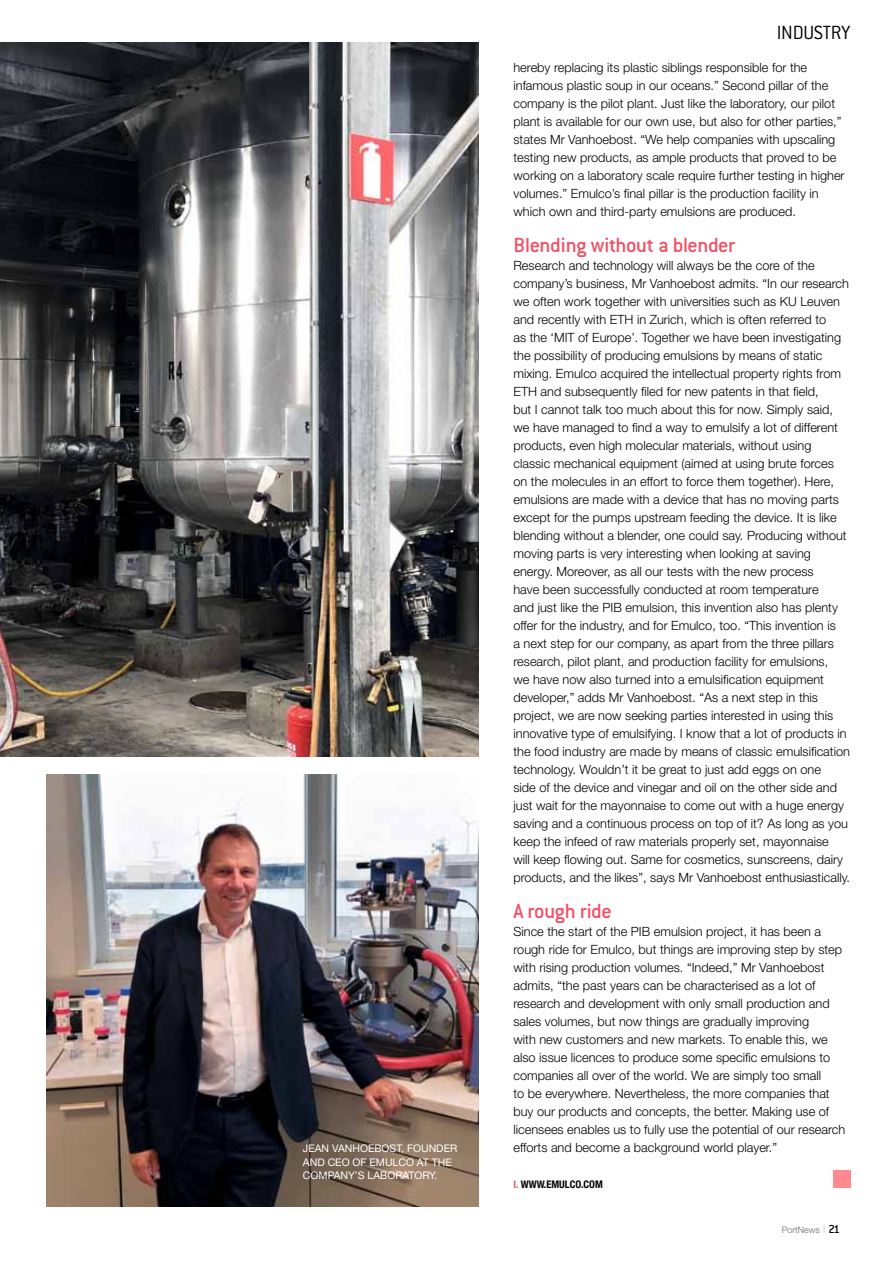
<style>
.page{position:relative;width:893px;height:1263px;background:#fff}
.page>*{position:absolute;margin:0;border:0;box-sizing:border-box;transform-origin:0 0}
.t1{font:500 22.5px "Conduit ITC";letter-spacing:-.015em;color:#f34e64}
.t2{font:300 21px "Conduit ITC";letter-spacing:-.02em;color:#000}
.t3{font:300 12.75px/18px "Helvetica Neue LT Std";color:#000}
.t4{font:10.5px/13.5px "Helvetica Neue LT Std";color:#fff}
.t5{font:700 condensed 10.5px "Helvetica Neue LT Std";color:#000}
.t6{font:300 9px "Helvetica Neue LT Std";color:#676767}
.s1{color:#f34e64}
.s2{font-weight:200;font-size:12px}
.s3{font-family:"Conduit ITC";font-weight:500;font-size:12.75px;color:#000}
</style>
<div class="page">
<img style="left:0;top:43px;width:478px;height:713px">
<img style="left:47px;top:774px;width:431px;height:432px">
<div style="left:832px;top:1170px;width:18px;height:18px;background:#ff898e"></div>
<p class="t4" style="left:303px;top:1141px;width:156px;text-indent:87px">ST, FOUNDER<br>AND CEO OF EMULCO AT THE<br>CO MPANY’S LABO</p>
<p class="t4" style="left:303px;top:1141px;width:66px">JEAN VANHOEBO</p>
<p class="t4" style="left:395px;top:1168px;width:15px">RATO</p>
<p class="t4" style="left:422px;top:1168px;width:17px">RY.</p>
<h2 class="t2" style="left:777px;top:21px;width:75px">INDUSTRY</h2>
<p class="t3" style="left:513px;top:58px;width:333px">hereby replacing its plastic siblings responsible for the infamous plastic soup in our oceans.” Second pillar of the company is the pilot plant. Just like the laboratory, our pilot plant is available for our own use, but also for other parties,” states Mr Vanhoebost. “We help companies with upscaling testing new products, as ample products that proved to be working on a laboratory scale require further testing in higher volumes.” Emulco’s final pillar is the production facility in which own and third-party emulsions are produced.</p>
<h1 class="t1" style="left:513px;top:232px;width:223px">Blending without a blender</h1>
<p class="t3" style="left:513px;top:256px;width:338px">Research and technology will always be the core of the company’s business, Mr Vanhoebost admits. “In our research we often work together with universities such as KU Leuven and recently with ETH in Zurich, which is often referred to<br>as the ‘MIT of Europe’. Together we have been investigating the possibility of producing emulsions by means of static mixing. Emulco acquired the intellectual property rights from ETH and subsequently filed for new patents in that field,<br>but I cannot talk too much about this for now. Simply said, we have managed to find a way to emulsify a lot of different products, even high molecular materials, without using classic mechanical equipment (aimed at using brute forces on the molecules in an effort to force them together). Here, emulsions are made with a device that has no moving parts except for the pumps upstream feeding the device. It is like blending without a blender, one could say. Producing without moving parts is very interesting when looking at saving energy. Moreover, as all our tests with the new process<br>have been successfully conducted at room temperature<br>and just like the PIB emulsion, this invention also has plenty offer for the industry, and for Emulco, too. “This invention is<br>a next step for our company, as apart from the three pillars research, pilot plant, and production facility for emulsions,<br>we have now also turned into a emulsification equipment developer,” adds Mr Vanhoebost. “As a next step in this project, we are now seeking parties interested in using this innovative type of emulsifying. I know that a lot of products in the food industry are made by means of classic emulsification technology. Wouldn’t it be great to just add eggs on one<br>side of the device and vinegar and oil on the other side and just wait for the mayonnaise to come out with a huge energy saving and a continuous process on top of it? As long as you keep the infeed of raw materials properly set, mayonnaise<br>will keep flowing out. Same for cosmetics, sunscreens, dairy products, and the likes”, says Mr Vanhoebost enthusiastically.</p>
<h1 class="t1" style="left:513px;top:898px;width:100px">A rough ride</h1>
<p class="t3" style="left:513px;top:922px;width:333px">Since the start of the PIB emulsion project, it has been a rough ride for Emulco, but things are improving step by step with rising production volumes. “Indeed,” Mr Vanhoebost admits, “the past years can be characterised as a lot of research and development with only small production and sales volumes, but now things are gradually improving<br>with new customers and new markets. To enable this, we also issue licences to produce some specific emulsions to companies all over of the world. We are simply too small<br>to be everywhere. Nevertheless, the more companies that buy our products and concepts, the better. Making use of licensees enables us to fully use the potential of our research efforts and become a background world player.”</p>
<p class="t5" style="left:513px;top:1178px;width:91px"><span class="s1">I.</span> WWW.EMULCO.COM</p>
<p class="t6" style="left:782px;top:1224px;width:60px">PortNews <span class="s2">I</span> <span class="s3">21</span></p>
</div>
